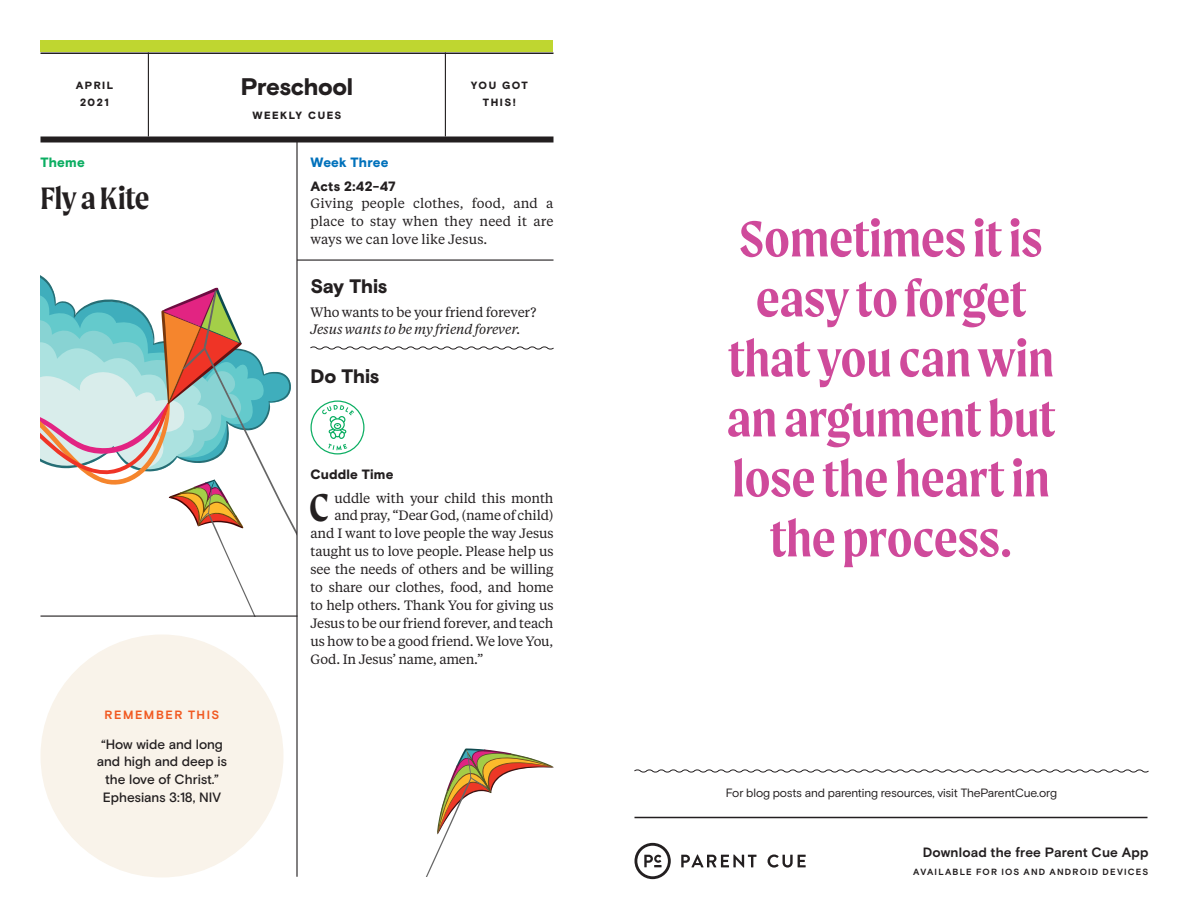
<style>
.page{position:relative;width:1188px;height:918px;background:#fff}
.page>*{position:absolute;margin:0;border:0;box-sizing:border-box;transform-origin:0 0}
.t1{font:600 54px/60px "Moret";color:#cf4a9b;text-align:center}
.t2{font:600 41.25px "Moret";color:#231f20}
.t3{font:600 33px "Moret";letter-spacing:-.01em;color:#231f20}
.t4{font:900 24px "Basis Grotesque";letter-spacing:-.02em;color:#231f20}
.t5{font:900 19.5px "Basis Grotesque";letter-spacing:-.005em;color:#231f20}
.t6{font:13.5px/18px "Tiempos Text";letter-spacing:-.01em;color:#231f20;text-align:justify}
.t7{font:500 13.5px/18px "Basis Grotesque";letter-spacing:-.005em;color:#231f20;text-align:center}
.t8{font:italic 13.5px "Tiempos Text";letter-spacing:-.01em;color:#231f20}
.t9{font:700 13.5px "Basis Grotesque";letter-spacing:.01em;color:#231f20}
.t10{font:900 13.5px "Basis Grotesque";letter-spacing:.015em;color:#231f20}
.t11{font:900 13.5px "Basis Grotesque";letter-spacing:.01em;color:#0071bb}
.t12{font:900 13.5px "Basis Grotesque";letter-spacing:.015em;color:#0bae62}
.t13{font:12px "Basis Grotesque";letter-spacing:-.015em;color:#231f20}
.t14{font:700 12px "Basis Grotesque";letter-spacing:.13em;color:#f15921}
.t15{font:900 10.5px/18px "Basis Grotesque";letter-spacing:.135em;color:#231f20;text-align:center}
.t16{font:700 9px "Basis Grotesque";letter-spacing:.135em;color:#231f20}
</style>
<div class="page">
<svg style="left:40px;top:275px;width:256px;height:341px"></svg>
<hr style="left:148px;top:52px;width:1px;height:84px;background:#231f20">
<hr style="left:445px;top:52px;width:1px;height:84px;background:#231f20">
<hr style="left:40px;top:52px;width:514px;height:2px;background:#231f20">
<div style="left:40px;top:136px;width:514px;height:6px;background:#231f20"></div>
<div style="left:40px;top:40px;width:514px;height:12px;background:#bfd630"></div>
<hr style="left:297px;top:260px;width:257px;height:1px;background:#231f20">
<svg style="left:310px;top:346px;width:244px;height:4px"></svg>
<svg style="left:310px;top:401px;width:54px;height:54px"></svg>
<hr style="left:40px;top:616px;width:257px;height:1px;background:#231f20">
<div style="left:40px;top:634px;width:244px;height:244px;background:#f9f3ea;border-radius:50%"></div>
<hr style="left:296px;top:142px;width:2px;height:735px;background:#231f20">
<svg style="left:426px;top:748px;width:128px;height:129px"></svg>
<svg style="left:471px;top:777px;width:18px;height:13px"></svg>
<hr style="left:634px;top:817px;width:514px;height:1px;background:#231f20">
<svg style="left:681px;top:855px;width:76px;height:13px"></svg>
<svg style="left:768px;top:855px;width:38px;height:13px"></svg>
<svg style="left:635px;top:843px;width:36px;height:36px"></svg>
<svg style="left:634px;top:769px;width:515px;height:4px"></svg>
<p class="t15" style="left:76px;top:76px;width:39px">APRIL<br>2021</p>
<p class="t12" style="left:40px;top:154px;width:46px">Theme</p>
<h3 class="t3" style="left:40px;top:179px;width:111px">Fly a Kite</h3>
<h3 class="t4" style="left:241px;top:72px;width:114px">Preschool</h3>
<p class="t15" style="left:252px;top:106px;width:91px">WEEKLY CUES</p>
<p class="t11" style="left:310px;top:154px;width:79px">Week Three</p>
<p class="t10" style="left:310px;top:178px;width:87px">Acts 2:42-47</p>
<p class="t6" style="left:310px;top:194px;width:245px">Giving people clothes, food, and a place to stay when they need it are ways we can love like Jesus.</p>
<h3 class="t5" style="left:310px;top:274px;width:78px">Say This</h3>
<p class="t6" style="left:310px;top:302px;width:227px">Who wants to be your friend forever?</p>
<p class="t8" style="left:310px;top:321px;width:212px">Jesus wants to be my friend forever.</p>
<h3 class="t5" style="left:310px;top:364px;width:71px">Do This</h3>
<p class="t15" style="left:471px;top:76px;width:58px">YOU GOT<br>THIS!</p>
<p class="t14" style="left:105px;top:707px;width:116px">REMEMBER THIS</p>
<p class="t7" style="left:97px;top:735px;width:132px">“How wide and long and high and deep is the love of Christ.”<br>Ephesians 3:18, NIV</p>
<p class="t10" style="left:310px;top:466px;width:84px">Cuddle Time</p>
<h2 class="t2" style="left:309px;top:483px;width:22px">C</h2>
<p class="t6" style="left:334px;top:488px;width:221px">uddle with your child this month</p>
<p class="t6" style="left:334px;top:506px;width:221px">and pray, “Dear God, (name of child)</p>
<p class="t6" style="left:310px;top:524px;width:244px">and I want to love people the way Jesus</p>
<p class="t6" style="left:310px;top:542px;width:245px">taught us to love people. Please help us</p>
<p class="t6" style="left:310px;top:560px;width:244px">see the needs of others and be willing</p>
<p class="t6" style="left:310px;top:578px;width:244px">to share our clothes, food, and home</p>
<p class="t6" style="left:310px;top:596px;width:244px">to help others. Thank You for giving us</p>
<p class="t6" style="left:310px;top:614px;width:244px">Jesus to be our friend forever, and teach</p>
<p class="t6" style="left:310px;top:632px;width:244px">us how to be a good friend. We love You,</p>
<p class="t6" style="left:310px;top:650px;width:174px">God. In Jesus’ name, amen.”</p>
<h1 class="t1" style="left:727px;top:208px;width:330px">Sometimes it is easy to forget that you can win an argument but lose the heart in the process.</h1>
<p class="t13" style="left:726px;top:785px;width:333px">For blog posts and parenting resources, visit TheParentCue.org</p>
<p class="t9" style="left:923px;top:844px;width:227px">Download the free Parent Cue App</p>
<p class="t16" style="left:913px;top:867px;width:237px">AVAILABLE FOR IOS AND ANDROID DEVICES</p>
</div>
